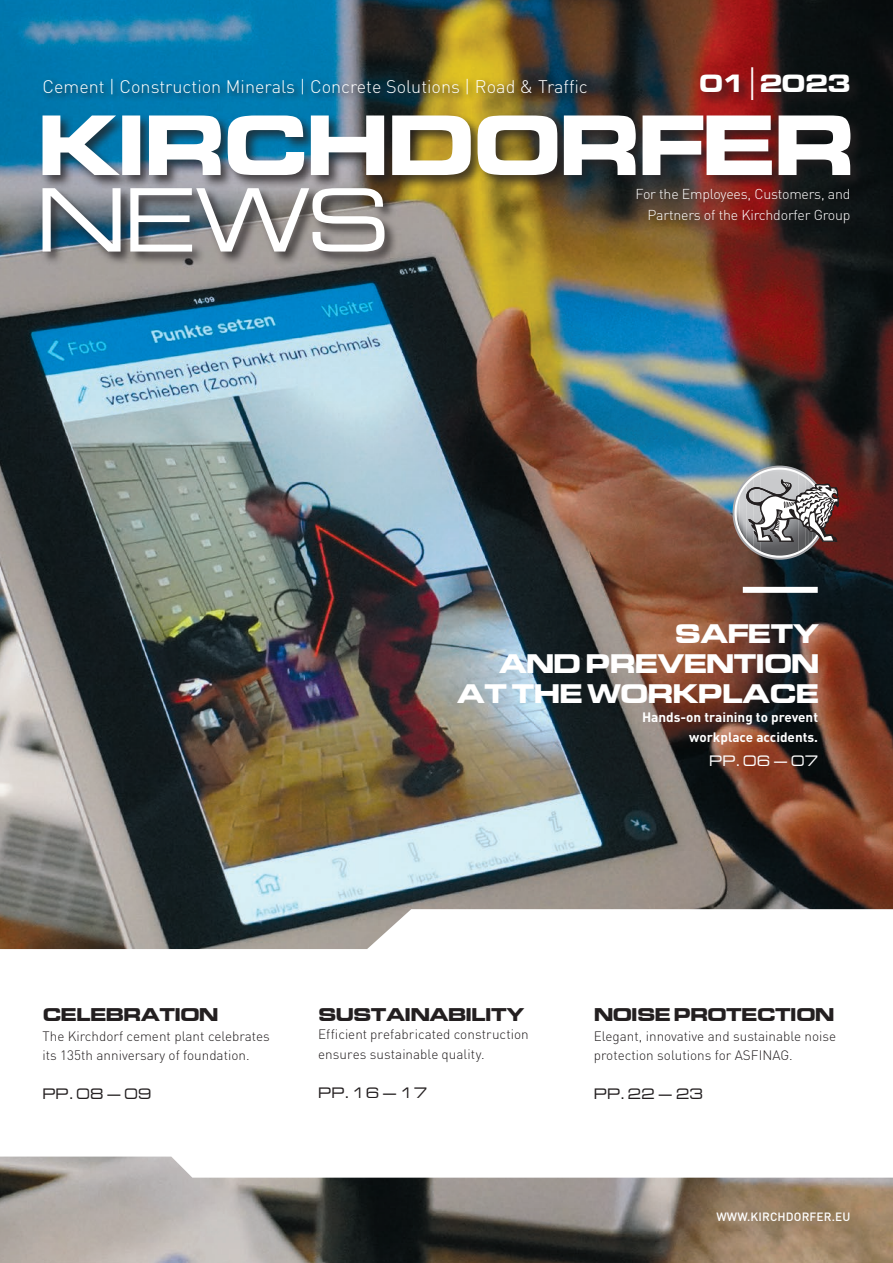
<style>
.page{position:relative;width:893px;height:1263px;background:#fff}
.page>*{position:absolute;margin:0;border:0;box-sizing:border-box;transform-origin:0 0}
.t1{font:24px "Thekla Bold Extended";color:#fff}
.t2{font:22.35px "Thekla Bold Extended";color:#fff}
.t3{font:300 18px "DIN Pro";color:#fff}
.t4{font:16.5px "Thekla Bold Extended";color:#231f20}
.t5{font:300 14.25px/20.5px "DIN Pro";letter-spacing:-.015em;color:#fff;text-align:right}
.t6{font:300 13.5px/19.5px "DIN Pro";color:#231f20}
.t7{font:700 13.5px "DIN Pro";color:#fff}
.t8{font:13.5px "Thekla Extended";color:#231f20}
.t9{font:13.5px "Thekla Extended";color:#fff}
.t10{font:500 11.85px "DIN Pro";letter-spacing:.01em;color:#fff}
</style>
<div class="page">
<img style="left:0;top:0;width:893px;height:1263px">
<div style="left:40px;top:113px;width:824px;height:76px;background:#231f20;opacity:.75"></div>
<img style="left:43px;top:115px;width:807px;height:60px">
<div style="left:40px;top:186px;width:358px;height:80px;background:#231f20;opacity:.75"></div>
<svg style="left:43px;top:188px;width:341px;height:64px"></svg>
<div style="left:41px;top:76px;width:555px;height:26px;background:#231f20;opacity:.88"></div>
<div style="left:698px;top:65px;width:167px;height:49px;background:#231f20;opacity:.75"></div>
<svg style="left:0;top:909px;width:893px;height:269px"></svg>
<div style="left:743px;top:587px;width:75px;height:6px;background:#fff"></div>
<svg style="left:732px;top:466px;width:107px;height:94px"></svg>
<div style="left:631px;top:183px;width:230px;height:50px;background:#231f20;opacity:.9"></div>
<p class="t3" style="left:43px;top:74px;width:547px">Cement | Construction Minerals | Concrete Solutions | Road &amp; Traffic</p>
<p class="t2" style="left:699px;top:66px;width:152px">01 | 2023</p>
<p class="t5" style="left:635px;top:183px;width:216px">For the Employees, Customers, and<br>Partners of the Kirchdorfer Group</p>
<p class="t1" style="left:674px;top:615px;width:145px">SAFETY</p>
<p class="t1" style="left:498px;top:645px;width:321px">AND PREVENTION</p>
<p class="t1" style="left:457px;top:675px;width:363px">AT THE WORKPLACE</p>
<p class="t7" style="left:642px;top:708px;width:178px">Hands-on training to prevent</p>
<p class="t7" style="left:689px;top:727px;width:130px">workplace accidents.</p>
<p class="t9" style="left:709px;top:749px;width:110px">PP. 06 – 07</p>
<p class="t4" style="left:43px;top:1002px;width:177px">CELEBRATION</p>
<p class="t6" style="left:43px;top:1025px;width:229px">The Kirchdorf cement plant celebrates its 135th anniversary of foundation.</p>
<p class="t8" style="left:43px;top:1083px;width:110px">PP. 08 – 09</p>
<p class="t4" style="left:318px;top:1002px;width:207px">SUSTAINABILITY</p>
<p class="t6" style="left:318px;top:1024px;width:212px">Efficient prefabricated construction ensures sustainable quality.</p>
<p class="t8" style="left:318px;top:1081px;width:110px">PP. 16 – 17</p>
<p class="t4" style="left:594px;top:1002px;width:241px">NOISE PROTECTION</p>
<p class="t6" style="left:594px;top:1025px;width:244px">Elegant, innovative and sustainable noise protection solutions for ASFINAG.</p>
<p class="t8" style="left:594px;top:1083px;width:110px">PP. 22 – 23</p>
<p class="t10" style="left:716px;top:1209px;width:135px">WWW.KIRCHDORFER.EU</p>
</div>
